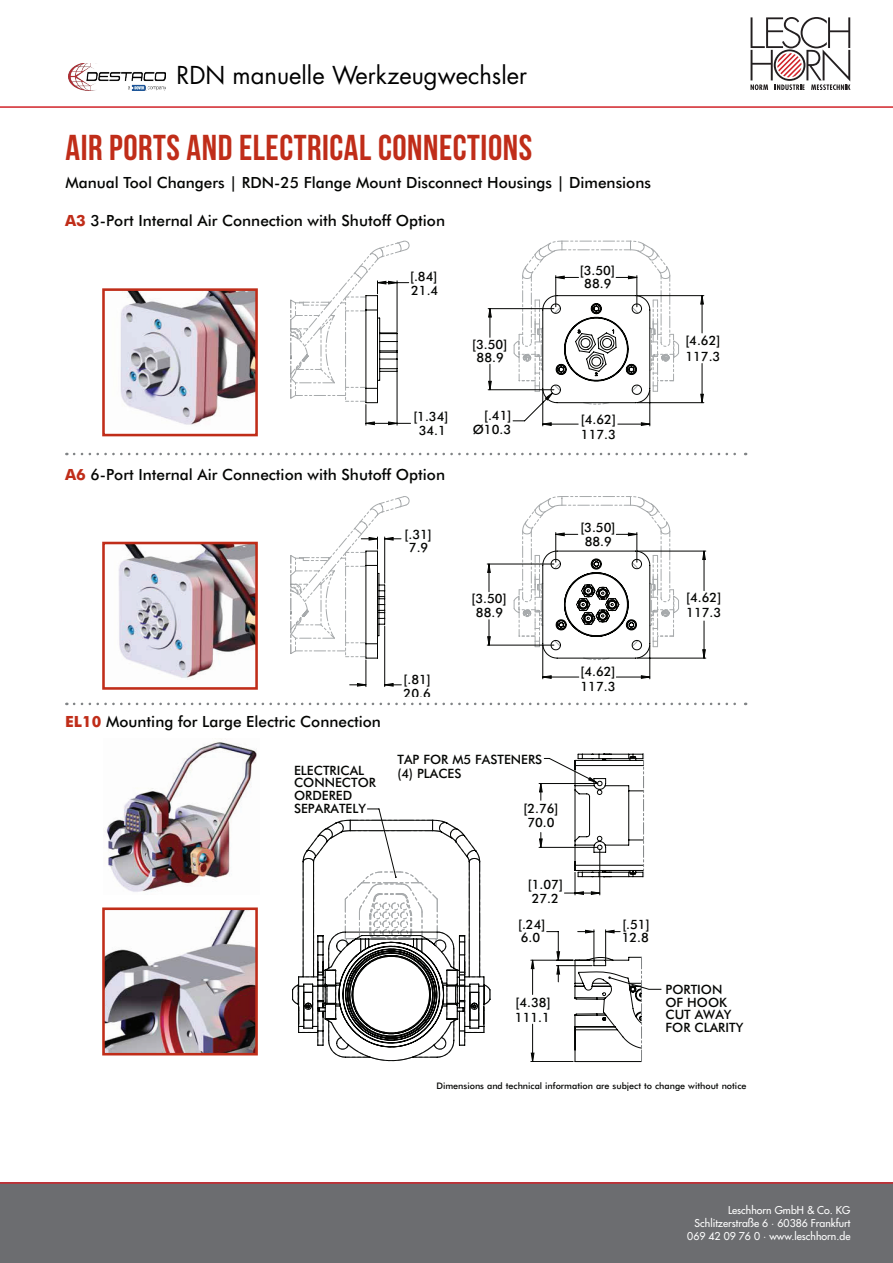
<style>
.page{position:relative;width:893px;height:1263px;background:#fff}
.page>*{position:absolute;margin:0;border:0;box-sizing:border-box;transform-origin:0 0}
.t1{font:36px "Bebas Neue";letter-spacing:.015em;color:#c02d19}
.t2{font:24px "Futura Std";color:#000}
.t3{font:500 15.45px "Futura BT";color:#040503}
.t4{font:500 12.9px/25.3px "Futura BT";color:#040503}
.t5{font:500 10.5px/12.6px "Futura Std";color:#fff;text-align:right}
.t6{font:500 9px "Futura BT";color:#040503}
.s1{font-weight:700;color:#c02d19}
.s2{font-weight:400}
</style>
<div class="page">
<div style="left:0;top:1182px;width:893px;height:81px;background:#6c6d70"></div>
<hr style="left:0;top:1182px;width:893px;height:2px;background:#d1232a">
<hr style="left:0;top:106px;width:893px;height:2px;background:#d1232a">
<svg style="left:750px;top:17px;width:100px;height:73px"></svg>
<svg style="left:290px;top:241px;width:413px;height:186px"></svg>
<svg style="left:292px;top:809px;width:199px;height:252px"></svg>
<svg style="left:530px;top:754px;width:132px;height:308px"></svg>
<img style="left:120px;top:292px;width:134px;height:133px">
<div style="left:102px;top:288px;width:156px;height:148px;border:3px solid #c02d19"></div>
<svg style="left:357px;top:550px;width:348px;height:136px"></svg>
<svg style="left:365px;top:499px;width:149px;height:160px"></svg>
<svg style="left:290px;top:496px;width:119px;height:161px"></svg>
<svg style="left:514px;top:496px;width:165px;height:164px"></svg>
<img style="left:118px;top:546px;width:136px;height:133px">
<div style="left:102px;top:542px;width:156px;height:148px;border:3px solid #c02d19"></div>
<img style="left:106px;top:911px;width:148px;height:140px">
<div style="left:102px;top:907px;width:156px;height:148px;border:3px solid #c02d19"></div>
<img style="left:106px;top:742px;width:151px;height:150px">
<svg style="left:74px;top:703px;width:672px;height:2px"></svg>
<svg style="left:74px;top:453px;width:672px;height:2px"></svg>
<img style="left:68px;top:64px;width:97px;height:26px">
<h2 class="t2" style="left:176px;top:59px;width:352px">RDN manuelle Werkzeugwechsler</h2>
<h1 class="t1" style="left:66px;top:127px;width:468px">AIR PORTS AND ELECTRICAL CONNECTIONS</h1>
<p class="t3" style="left:66px;top:173px;width:587px">Manual Tool Changers | RDN-25 Flange Mount Disconnect Housings | Dimensions</p>
<p class="t3" style="left:65px;top:211px;width:382px"><span class="s1">A3</span> 3-Port Internal Air Connection with Shutoff Option</p>
<p class="t4" style="left:410px;top:264px;width:29px">[.84]</p>
<p class="t4" style="left:411px;top:278px;width:29px">21.4</p>
<p class="t4" style="left:413px;top:404px;width:37px">[1.34]</p>
<p class="t4" style="left:419px;top:418px;width:29px">34.1</p>
<p class="t3" style="left:65px;top:465px;width:382px"><span class="s1">A6</span> 6-Port Internal Air Connection with Shutoff Option</p>
<p class="t4" style="left:405px;top:521px;width:29px">[.31]</p>
<p class="t4" style="left:409px;top:535px;width:21px">7.9</p>
<p class="t3" style="left:65px;top:712px;width:317px"><span class="s1">EL10</span> Mounting for Large Electric Connection</p>
<p class="t4" style="left:404px;top:667px;width:29px">[.81]</p>
<p class="t4" style="left:404px;top:681px;width:29px">20.6</p>
<p class="t4" style="left:472px;top:331px;width:37px">[3.50]</p>
<p class="t4" style="left:477px;top:344px;width:29px">88.9</p>
<p class="t4" style="left:484px;top:403px;width:29px">[.41]</p>
<p class="t4" style="left:473px;top:417px;width:40px">Ø10.3</p>
<p class="t4" style="left:472px;top:586px;width:37px">[3.50]</p>
<p class="t4" style="left:476px;top:600px;width:29px">88.9</p>
<p class="t4" style="left:294px;top:757px;width:72px">ELECTRICAL<br>ORDERED</p>
<p class="t4" style="left:294px;top:795px;width:74px">SEPARATELY</p>
<p class="t4" style="left:294px;top:769px;width:84px">CONNECTOR</p>
<p class="t4" style="left:398px;top:747px;width:146px">TAP FOR M5 FASTENERS</p>
<p class="t4" style="left:398px;top:760px;width:66px">(4) PLACES</p>
<p class="t4" style="left:524px;top:796px;width:37px">[2.76]</p>
<p class="t4" style="left:527px;top:810px;width:29px">70.0</p>
<p class="t4" style="left:580px;top:257px;width:37px">[3.50]</p>
<p class="t4" style="left:584px;top:270px;width:29px">88.9</p>
<p class="t4" style="left:581px;top:406px;width:37px">[4.62]</p>
<p class="t4" style="left:581px;top:421px;width:36px">117.3</p>
<p class="t4" style="left:580px;top:514px;width:37px">[3.50]</p>
<p class="t4" style="left:585px;top:528px;width:29px">88.9</p>
<p class="t4" style="left:580px;top:658px;width:37px">[4.62]</p>
<p class="t4" style="left:580px;top:674px;width:36px">117.3</p>
<p class="t4" style="left:685px;top:328px;width:37px">[4.62]</p>
<p class="t4" style="left:685px;top:343px;width:36px">117.3</p>
<p class="t4" style="left:686px;top:585px;width:37px">[4.62]</p>
<p class="t4" style="left:686px;top:600px;width:36px">117.3</p>
<p class="t4" style="left:528px;top:872px;width:37px">[1.07]</p>
<p class="t4" style="left:532px;top:886px;width:29px">27.2</p>
<p class="t4" style="left:518px;top:912px;width:29px">[.24]</p>
<p class="t4" style="left:521px;top:924px;width:21px">6.0</p>
<p class="t4" style="left:516px;top:990px;width:37px">[4.38]</p>
<p class="t4" style="left:515px;top:1004px;width:36px">111.1</p>
<p class="t4" style="left:622px;top:912px;width:29px">[.51]</p>
<p class="t4" style="left:622px;top:924px;width:29px">12.8</p>
<p class="t4" style="left:665px;top:976px;width:68px">PORTION<br>CUT AWAY</p>
<p class="t4" style="left:665px;top:1014px;width:79px">FOR CLARITY</p>
<p class="t4" style="left:665px;top:989px;width:63px">OF HOOK</p>
<p class="t6" style="left:436px;top:1080px;width:312px">Dimensions and technical information are subject to change without notice</p>
<p class="t5" style="left:687px;top:1204px;width:165px">Leschhorn GmbH &amp; Co. KG<br>Schlitzerstraße 6 <span class="s2">·</span> 60386 Frankfurt<br>069 42 09 76 0 <span class="s2">·</span> www.leschhorn.de</p>
</div>
